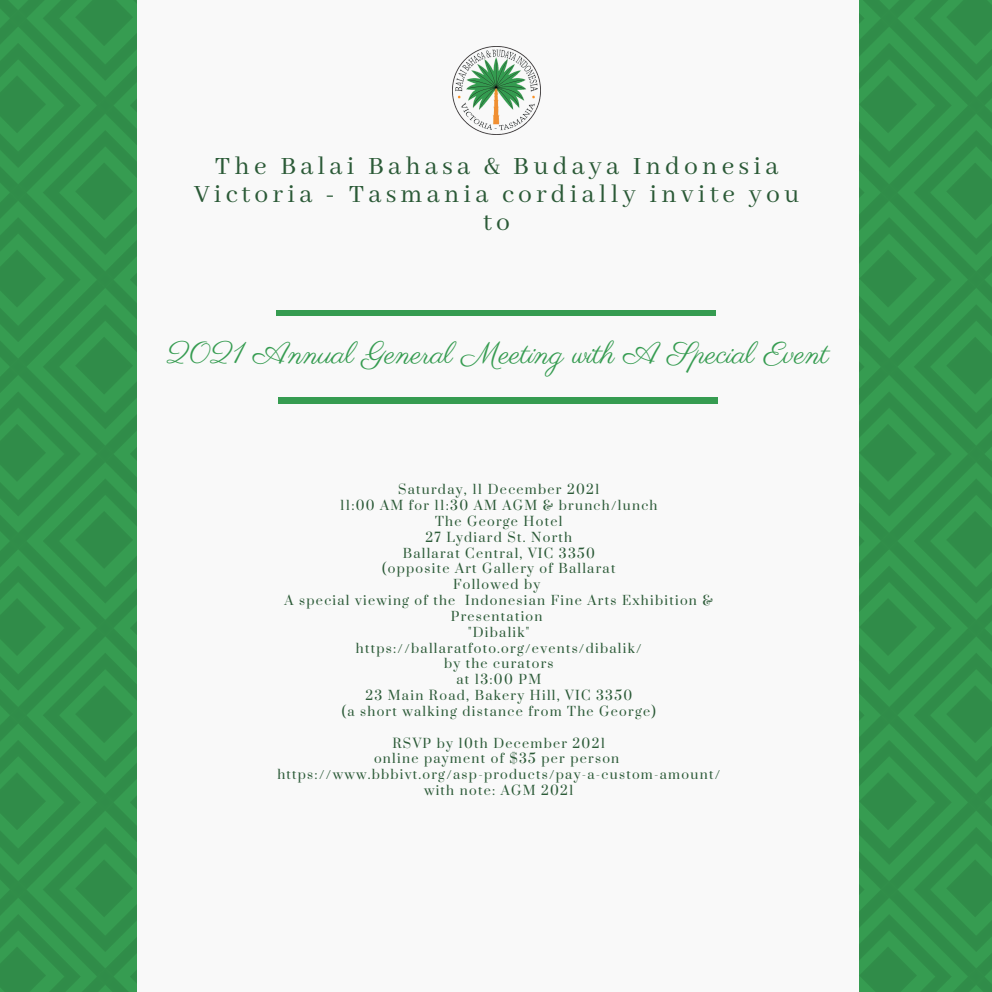
<style>
.page{position:relative;width:992px;height:992px;background:#fff}
.page>*{position:absolute;margin:0;border:0;box-sizing:border-box;transform-origin:0 0}
.t1{font:30.75px "Parisienne";color:#369c51}
.t2{font:27.75px/28.2px "Abhaya Libre";letter-spacing:.15em;color:#2b5a37;text-align:center}
.t3{font:12.75px/15.8px "Prata";letter-spacing:.1em;color:#2b5a37;text-align:center}
</style>
<div class="page">
<img style="left:0;top:0;width:992px;height:992px">
<div style="left:138px;top:0;width:720px;height:992px;background:#f9f9f9"></div>
<div style="left:277px;top:310px;width:439px;height:6px;background:#369c51"></div>
<div style="left:278px;top:398px;width:439px;height:5px;background:#369c51"></div>
<img style="left:452px;top:46px;width:88px;height:88px">
<p class="t2" style="left:194px;top:152px;width:607px">The Balai Bahasa &amp; Budaya Indonesia<br>Victoria - Tasmania cordially invite you to</p>
<p class="t1" style="left:167px;top:334px;width:664px">2021 Annual General Meeting with A Special Event</p>
<p class="t3" style="left:398px;top:482px;width:203px">Saturday, 11 December 2021</p>
<p class="t3" style="left:340px;top:498px;width:319px">11:00 AM for 11:30 AM AGM &amp; brunch/lunch</p>
<p class="t3" style="left:435px;top:514px;width:129px">The George Hotel</p>
<p class="t3" style="left:425px;top:530px;width:148px">27 Lydiard St. North</p>
<p class="t3" style="left:403px;top:546px;width:194px">Ballarat Central, VIC 3350</p>
<p class="t3" style="left:382px;top:561px;width:235px">(opposite Art Gallery of Ballarat</p>
<p class="t3" style="left:453px;top:577px;width:89px">Followed by</p>
<p class="t3" style="left:285px;top:593px;width:430px">A special viewing of the Indonesian Fine Arts Exhibition &amp;<br>Presentation</p>
<p class="t3" style="left:468px;top:625px;width:63px">"Dibalik"</p>
<p class="t3" style="left:356px;top:641px;width:287px">https://ballaratfoto.org/events/dibalik/</p>
<p class="t3" style="left:444px;top:656px;width:111px">by the curators</p>
<p class="t3" style="left:456px;top:672px;width:86px">at 13:00 PM</p>
<p class="t3" style="left:365px;top:688px;width:268px">23 Main Road, Bakery Hill, VIC 3350</p>
<p class="t3" style="left:342px;top:704px;width:315px">(a short walking distance from The George)</p>
<p class="t3" style="left:392px;top:736px;width:214px">RSVP by 10th December 2021</p>
<p class="t3" style="left:374px;top:751px;width:247px">online payment of $35 per person</p>
<p class="t3" style="left:277px;top:767px;width:444px">https://www.bbbivt.org/asp-products/pay-a-custom-amount/</p>
<p class="t3" style="left:424px;top:783px;width:151px">with note: AGM 2021</p>
</div>
